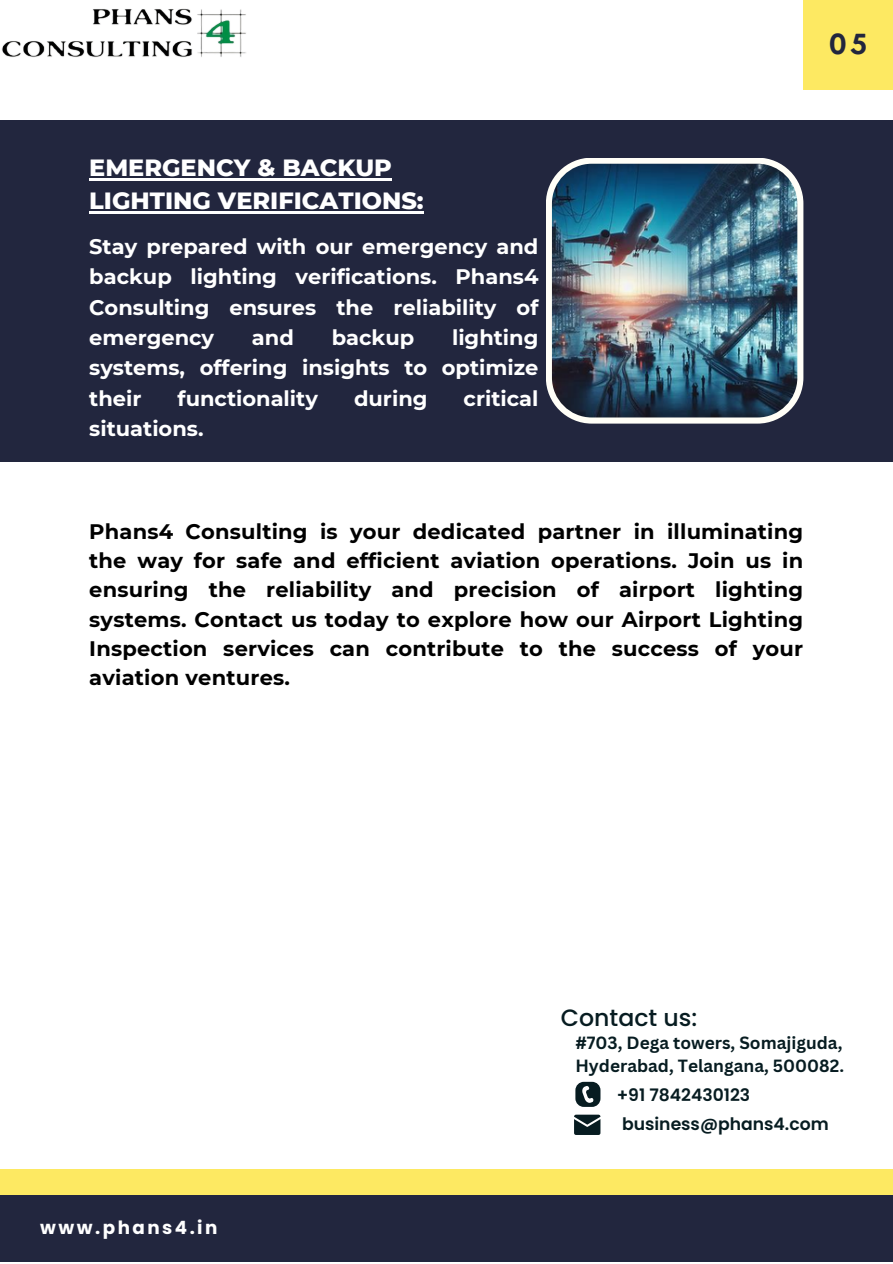
<style>
.page{position:relative;width:893px;height:1264px;background:#fff}
.page>*{position:absolute;margin:0;border:0;box-sizing:border-box;transform-origin:0 0}
.t1{font:700 27px "Nourd";color:#22263e}
.t2{font:800 24px/32.5px "Montserrat";color:#fff}
.t3{font:500 23.55px "Poppins";color:#071c21}
.t4{font:700 21px/29.2px "Montserrat";letter-spacing:.01em;color:#000;text-align:justify}
.t5{font:700 21px/30.3px "Montserrat";color:#fff;text-align:justify}
.t6{font:700 18.3px "Poppins";letter-spacing:.135em;color:#fff}
.t7{font:700 17.25px "Canva Sans";color:#071c21}
.t8{font:600 17.25px "Poppins";color:#071c21}
</style>
<div class="page">
<div style="left:803px;top:0;width:89px;height:89px;background:#fde962"></div>
<div style="left:0;top:120px;width:892px;height:341px;background:#22263e"></div>
<img style="left:546px;top:158px;width:257px;height:265px">
<div style="left:0;top:1194px;width:892px;height:68px;background:#22263e"></div>
<div style="left:0;top:1168px;width:892px;height:26px;background:#fde962"></div>
<svg style="left:575px;top:1081px;width:25px;height:25px"></svg>
<svg style="left:574px;top:1114px;width:26px;height:20px"></svg>
<img style="left:1px;top:8px;width:245px;height:49px">
<hr style="left:89px;top:178px;width:303px;height:3px;background:#fff">
<hr style="left:89px;top:211px;width:335px;height:2px;background:#fff">
<p class="t1" style="left:828px;top:27px;width:41px">05</p>
<p class="t2" style="left:89px;top:151px;width:336px">EMERGENCY &amp; BACKUP<br>LIGHTING VERIFICATIONS:</p>
<p class="t5" style="left:89px;top:231px;width:450px">Stay prepared with our emergency and backup lighting verifications. Phans4<br>Consulting ensures the reliability of emergency</p>
<p class="t5" style="left:89px;top:322px;width:450px;text-indent:363px">lighting systems, offering insights to optimize their</p>
<p class="t5" style="left:252px;top:322px;width:43px">and</p>
<p class="t5" style="left:331px;top:322px;width:84px">backup</p>
<p class="t5" style="left:177px;top:383px;width:142px">functionality</p>
<p class="t5" style="left:354px;top:383px;width:75px">during</p>
<p class="t5" style="left:463px;top:383px;width:76px">critical</p>
<p class="t5" style="left:89px;top:413px;width:116px">situations.</p>
<p class="t4" style="left:89px;top:517px;width:715px">Phans4 Consulting is your dedicated partner in illuminating the way for safe and efficient aviation operations. Join us in ensuring the reliability and precision of airport lighting systems. Contact us today to explore how our Airport Lighting Inspection services can contribute to the success of your aviation ventures.</p>
<p class="t6" style="left:40px;top:1214px;width:179px">www.phans4.in</p>
<p class="t3" style="left:561px;top:1000px;width:138px">Contact us:</p>
<p class="t7" style="left:575px;top:1030px;width:268px">#703, Dega towers, Somajiguda,</p>
<p class="t7" style="left:575px;top:1053px;width:270px">Hyderabad, Telangana, 500082.</p>
<p class="t8" style="left:616px;top:1082px;width:135px">+91 7842430123</p>
<p class="t8" style="left:622px;top:1111px;width:208px">business@phans4.com</p>
</div>
